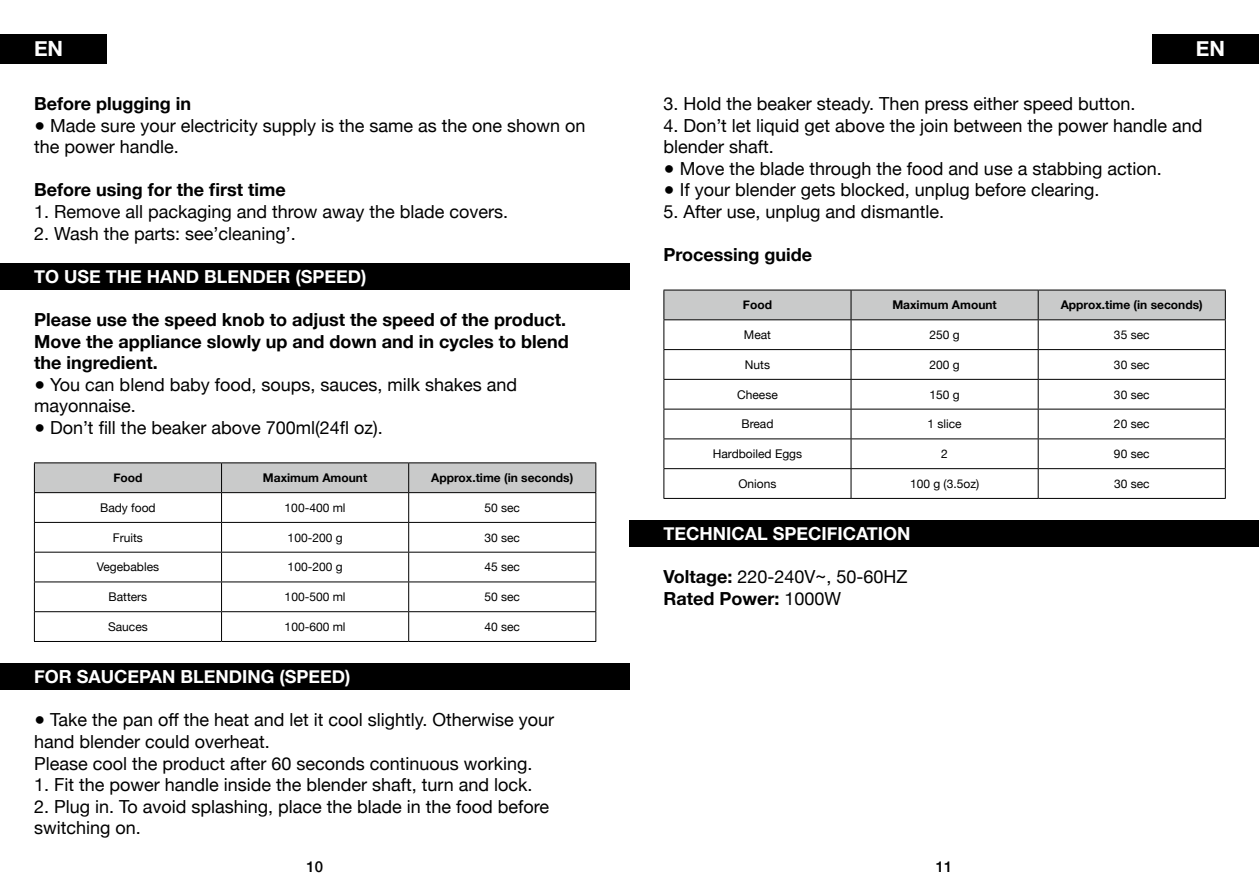
<style>
.page{position:relative;width:1259px;height:893px;background:#fff}
.page>*{position:absolute;margin:0;border:0;box-sizing:border-box;transform-origin:0 0}
.t1{font:700 21px "Helvetica Neue";color:#fff}
.t2{font:18px/21.6px "Helvetica Neue";color:#000}
.t3{font:700 18px/21.6px "Helvetica Neue";color:#000}
.t4{font:700 18px "Helvetica Neue";color:#fff}
.t5{font:500 15px "Helvetica Neue";color:#000}
.t6{font:12px "Helvetica Neue";color:#000}
.t7{font:700 12px "Helvetica Neue";color:#000}
.s1{font-weight:700}
</style>
<div class="page">
<div style="left:1152px;top:34px;width:107px;height:30px;background:#000"></div>
<div style="left:0;top:34px;width:106px;height:30px;background:#000"></div>
<div style="left:0;top:263px;width:629px;height:27px;background:#000"></div>
<div style="left:0;top:663px;width:629px;height:27px;background:#000"></div>
<hr style="left:409px;top:462px;width:187px;height:1px;background:#000">
<hr style="left:409px;top:552px;width:187px;height:1px;background:#000">
<hr style="left:408px;top:552px;width:1px;height:30px;background:#000">
<hr style="left:595px;top:552px;width:1px;height:30px;background:#000">
<hr style="left:409px;top:582px;width:187px;height:1px;background:#000">
<hr style="left:409px;top:611px;width:187px;height:1px;background:#000">
<svg style="left:408px;top:583px;width:1px;height:58px"></svg>
<svg style="left:595px;top:582px;width:1px;height:59px"></svg>
<hr style="left:409px;top:641px;width:187px;height:1px;background:#000">
<hr style="left:34px;top:462px;width:187px;height:1px;background:#000">
<hr style="left:34px;top:552px;width:187px;height:1px;background:#000">
<hr style="left:34px;top:552px;width:1px;height:30px;background:#000">
<hr style="left:34px;top:582px;width:187px;height:1px;background:#000">
<hr style="left:34px;top:611px;width:187px;height:1px;background:#000">
<svg style="left:34px;top:582px;width:1px;height:59px"></svg>
<hr style="left:34px;top:641px;width:187px;height:1px;background:#000">
<hr style="left:221px;top:462px;width:188px;height:1px;background:#000">
<svg style="left:34px;top:463px;width:562px;height:89px"></svg>
<hr style="left:221px;top:552px;width:188px;height:1px;background:#000">
<hr style="left:221px;top:552px;width:1px;height:30px;background:#000">
<hr style="left:221px;top:582px;width:188px;height:1px;background:#000">
<hr style="left:221px;top:611px;width:188px;height:1px;background:#000">
<svg style="left:221px;top:582px;width:1px;height:59px"></svg>
<hr style="left:221px;top:641px;width:188px;height:1px;background:#000">
<div style="left:629px;top:520px;width:630px;height:27px;background:#000"></div>
<hr style="left:1038px;top:498px;width:187px;height:1px;background:#000">
<hr style="left:663px;top:498px;width:188px;height:1px;background:#000">
<svg style="left:663px;top:290px;width:563px;height:208px"></svg>
<hr style="left:851px;top:498px;width:187px;height:1px;background:#000">
<p class="t1" style="left:34px;top:32px;width:31px">EN</p>
<p class="t1" style="left:1195px;top:32px;width:31px">EN</p>
<p class="t3" style="left:34px;top:93px;width:158px">Before plugging in</p>
<p class="t2" style="left:34px;top:115px;width:553px">● Made sure your electricity supply is the same as the one shown on the power handle.</p>
<p class="t3" style="left:34px;top:180px;width:253px">Before using for the first time</p>
<p class="t2" style="left:34px;top:202px;width:476px">1. Remove all packaging and throw away the blade covers.</p>
<p class="t2" style="left:34px;top:223px;width:263px">2. Wash the parts: see’cleaning’.</p>
<p class="t4" style="left:34px;top:262px;width:334px">TO USE THE HAND BLENDER (SPEED)</p>
<p class="t3" style="left:34px;top:309px;width:536px">Please use the speed knob to adjust the speed of the product.<br>Move the appliance slowly up and down and in cycles to blend the ingredient.</p>
<p class="t2" style="left:34px;top:375px;width:485px">● You can blend baby food, soups, sauces, milk shakes and mayonnaise.</p>
<p class="t2" style="left:34px;top:418px;width:350px">● Don’t fill the beaker above 700ml(24fl oz).</p>
<p class="t7" style="left:113px;top:468px;width:31px">Food</p>
<p class="t7" style="left:263px;top:468px;width:106px">Maximum Amount</p>
<p class="t7" style="left:431px;top:468px;width:143px">Approx.time (in seconds)</p>
<p class="t6" style="left:100px;top:499px;width:57px">Bady food</p>
<p class="t6" style="left:285px;top:499px;width:62px">100-400 ml</p>
<p class="t6" style="left:484px;top:499px;width:37px">50 sec</p>
<p class="t6" style="left:113px;top:529px;width:31px">Fruits</p>
<p class="t6" style="left:288px;top:529px;width:56px">100-200 g</p>
<p class="t6" style="left:484px;top:529px;width:37px">30 sec</p>
<p class="t6" style="left:97px;top:558px;width:64px">Vegebables</p>
<p class="t6" style="left:288px;top:558px;width:56px">100-200 g</p>
<p class="t6" style="left:484px;top:558px;width:37px">45 sec</p>
<p class="t6" style="left:109px;top:588px;width:40px">Batters</p>
<p class="t6" style="left:285px;top:588px;width:62px">100-500 ml</p>
<p class="t6" style="left:484px;top:588px;width:37px">50 sec</p>
<p class="t6" style="left:108px;top:618px;width:41px">Sauces</p>
<p class="t6" style="left:285px;top:618px;width:62px">100-600 ml</p>
<p class="t6" style="left:484px;top:618px;width:37px">40 sec</p>
<p class="t4" style="left:34px;top:663px;width:318px">FOR SAUCEPAN BLENDING (SPEED)</p>
<p class="t2" style="left:34px;top:710px;width:522px">● Take the pan off the heat and let it cool slightly. Otherwise your hand blender could overheat.<br>Please cool the product after 60 seconds continuous working.</p>
<p class="t2" style="left:34px;top:775px;width:500px">1. Fit the power handle inside the blender shaft, turn and lock.</p>
<p class="t2" style="left:34px;top:797px;width:517px">2. Plug in. To avoid splashing, place the blade in the food before switching on.</p>
<p class="t2" style="left:663px;top:94px;width:473px">3. Hold the beaker steady. Then press either speed button.</p>
<p class="t2" style="left:663px;top:115px;width:540px">4. Don’t let liquid get above the join between the power handle and blender shaft.</p>
<p class="t2" style="left:663px;top:159px;width:500px">● Move the blade through the food and use a stabbing action.</p>
<p class="t2" style="left:663px;top:180px;width:437px">● If your blender gets blocked, unplug before clearing.</p>
<p class="t2" style="left:663px;top:202px;width:282px">5. After use, unplug and dismantle.</p>
<p class="t3" style="left:663px;top:244px;width:150px">Processing guide</p>
<p class="t7" style="left:743px;top:296px;width:31px">Food</p>
<p class="t7" style="left:892px;top:296px;width:106px">Maximum Amount</p>
<p class="t7" style="left:1060px;top:296px;width:143px">Approx.time (in seconds)</p>
<p class="t6" style="left:744px;top:326px;width:29px">Meat</p>
<p class="t6" style="left:929px;top:326px;width:32px">250 g</p>
<p class="t6" style="left:1114px;top:326px;width:37px">35 sec</p>
<p class="t6" style="left:745px;top:356px;width:27px">Nuts</p>
<p class="t6" style="left:929px;top:356px;width:32px">200 g</p>
<p class="t6" style="left:1114px;top:356px;width:37px">30 sec</p>
<p class="t6" style="left:737px;top:386px;width:42px">Cheese</p>
<p class="t6" style="left:929px;top:386px;width:32px">150 g</p>
<p class="t6" style="left:1114px;top:386px;width:37px">30 sec</p>
<p class="t6" style="left:741px;top:415px;width:34px">Bread</p>
<p class="t6" style="left:927px;top:415px;width:36px">1 slice</p>
<p class="t6" style="left:1114px;top:415px;width:37px">20 sec</p>
<p class="t6" style="left:713px;top:445px;width:91px">Hardboiled Eggs</p>
<p class="t6" style="left:941px;top:445px;width:8px">2</p>
<p class="t6" style="left:1114px;top:445px;width:37px">90 sec</p>
<p class="t6" style="left:738px;top:475px;width:40px">Onions</p>
<p class="t6" style="left:910px;top:475px;width:71px">100 g (3.5oz)</p>
<p class="t6" style="left:1114px;top:475px;width:37px">30 sec</p>
<p class="t4" style="left:663px;top:519px;width:248px">TECHNICAL SPECIFICATION</p>
<p class="t2" style="left:663px;top:567px;width:245px"><span class="s1">Voltage:</span> 220-240V~, 50-60HZ<br><span class="s1">Rated Power:</span> 1000W</p>
<p class="t5" style="left:306px;top:854px;width:18px">10</p>
<p class="t5" style="left:936px;top:854px;width:18px">11</p>
</div>
